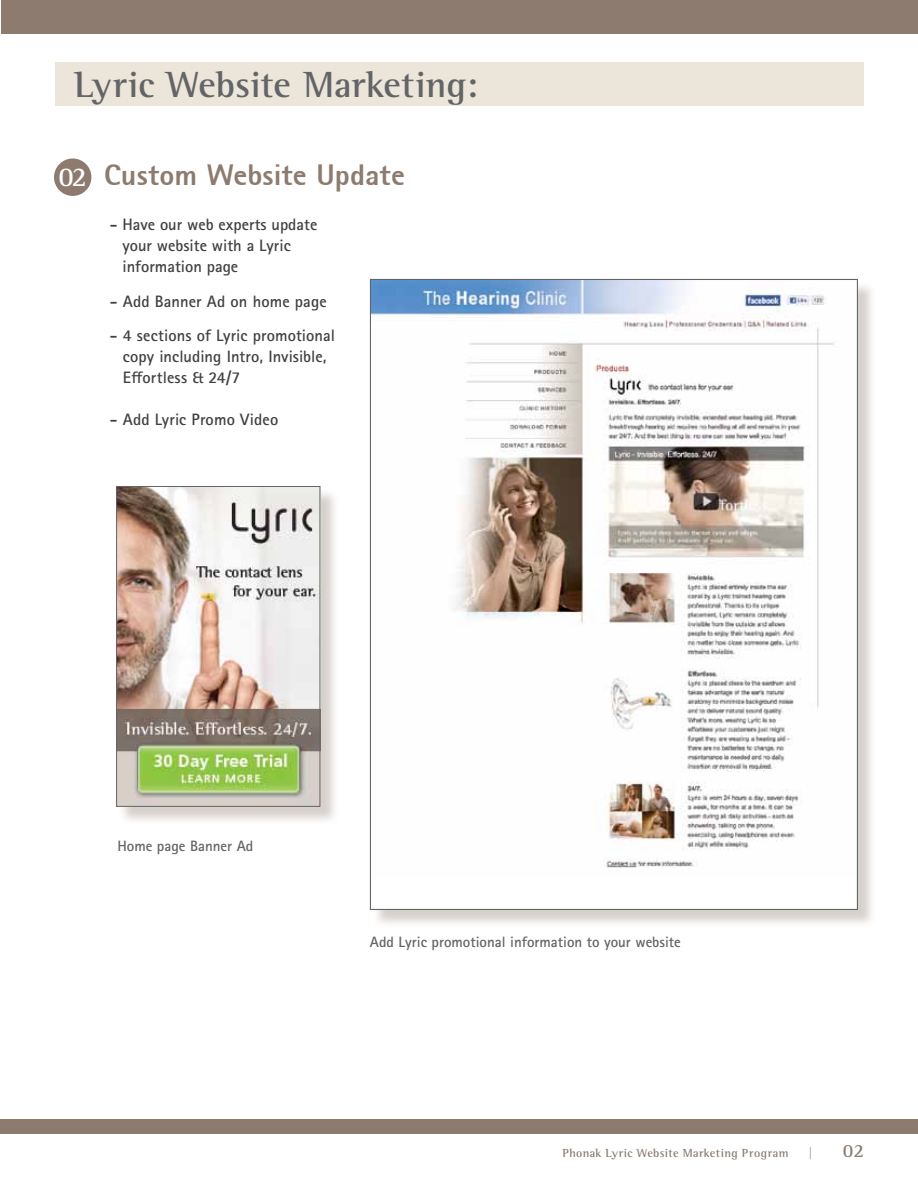
<style>
.page{position:relative;width:918px;height:1188px;background:#fff}
.page>*{position:absolute;margin:0;border:0;box-sizing:border-box;transform-origin:0 0}
.t1{font:700 37.35px "Rotis Semi Serif Pro";color:#636466}
.t2{font:30px "Rotis Sans Serif Extra Bold 75";letter-spacing:.005em;color:#8c7b6e}
.t3{font:700 27.75px "Rotis Semi Serif Pro";color:#fff}
.t4{font:700 19.05px "Rotis Semi Serif Pro";color:#8c7b6e}
.t5{font:700 16.5px/21px "Rotis Sans Serif Pro";color:#414042}
.t6{font:700 15px "Rotis Sans Serif Pro";color:#636466}
.t7{font:700 12px "Rotis Semi Serif Pro";letter-spacing:.03em;color:#8c7b6e}
</style>
<div class="page">
<div style="left:56px;top:63px;width:808px;height:43px;background:#ebe5da"></div>
<div style="left:1px;top:0;width:917px;height:34px;background:#8c7b6e"></div>
<div style="left:0;top:1119px;width:918px;height:15px;background:#8c7b6e"></div>
<div style="left:54px;top:159px;width:37px;height:37px;background:#8c7b6e;border-radius:50%"></div>
<div style="left:372px;top:281px;width:505px;height:648px;background:#8c7b6e;opacity:.35"></div>
<div style="left:370px;top:279px;width:487px;height:630px;background:#fff"></div>
<img style="left:372px;top:281px;width:462px;height:587px">
<div style="left:118px;top:488px;width:221px;height:338px;background:#8c7b6e;opacity:.35"></div>
<img style="left:118px;top:486px;width:203px;height:320px">
<div style="left:116px;top:486px;width:204px;height:321px;border:1px solid #636466"></div>
<h1 class="t1" style="left:74px;top:62px;width:405px">Lyric Website Marketing:</h1>
<h3 class="t3" style="left:59px;top:159px;width:30px">02</h3>
<h2 class="t2" style="left:104px;top:156px;width:302px">Custom Website Update</h2>
<p class="t5" style="left:122px;top:214px;width:196px;text-indent:-13px">- Have our web experts update your website with a Lyric information page</p>
<p class="t5" style="left:110px;top:291px;width:218px">- Add Banner Ad on home page</p>
<p class="t5" style="left:123px;top:325px;width:214px;text-indent:-13px">- 4 sections of Lyric promotional copy including Intro, Invisible,<br>Effortless &amp; 24/7</p>
<p class="t5" style="left:110px;top:408px;width:170px">- Add Lyric Promo Video</p>
<p class="t6" style="left:118px;top:836px;width:137px">Home page Banner Ad</p>
<p class="t6" style="left:370px;top:933px;width:313px">Add Lyric promotional information to your website</p>
<p class="t7" style="left:563px;top:1145px;width:227px">Phonak Lyric Website Marketing Program</p>
<p class="t7" style="left:809px;top:1145px;width:5px">|</p>
<p class="t4" style="left:843px;top:1139px;width:23px">02</p>
</div>
